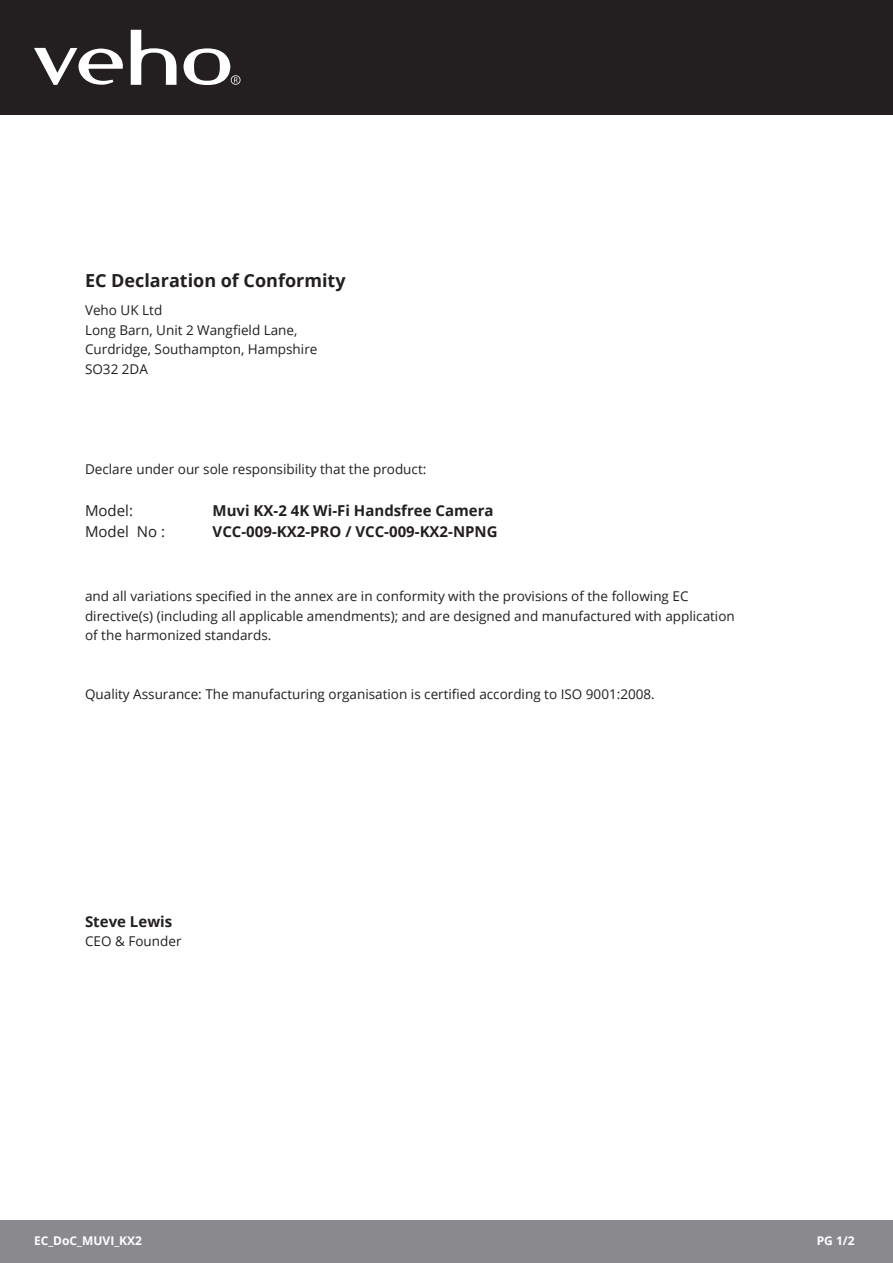
<style>
.page{position:relative;width:893px;height:1263px;background:#fff}
.page>*{position:absolute;margin:0;border:0;box-sizing:border-box;transform-origin:0 0}
.t1{font:700 18px "Open Sans";color:#231f20}
.t2{font:700 15px "Open Sans";color:#231f20}
.t3{font:15px "Open Sans";color:#231f20}
.t4{font:13.5px/19.5px "Open Sans";color:#231f20}
.t5{font:700 12px "Open Sans";color:#fff}
</style>
<div class="page">
<div style="left:0;top:0;width:893px;height:115px;background:#231f20"></div>
<div style="left:0;top:1220px;width:893px;height:43px;background:#8a8a8e"></div>
<svg style="left:34px;top:48px;width:89px;height:37px"></svg>
<svg style="left:131px;top:30px;width:46px;height:55px"></svg>
<svg style="left:183px;top:48px;width:58px;height:37px"></svg>
<p class="t1" style="left:85px;top:268px;width:262px">EC Declaration of Conformity</p>
<p class="t4" style="left:85px;top:300px;width:79px">Veho UK Ltd</p>
<p class="t4" style="left:85px;top:319px;width:214px">Long Barn, Unit 2 Wangfield Lane,</p>
<p class="t4" style="left:85px;top:339px;width:234px">Curdridge, Southampton, Hampshire<br>SO32 2DA</p>
<p class="t4" style="left:85px;top:459px;width:343px">Declare under our sole responsibility that the product:</p>
<p class="t3" style="left:85px;top:500px;width:49px">Model:</p>
<p class="t2" style="left:213px;top:500px;width:282px">Muvi KX-2 4K Wi-Fi Handsfree Camera</p>
<p class="t3" style="left:85px;top:521px;width:82px">Model No :</p>
<p class="t2" style="left:213px;top:521px;width:287px">VCC-009-KX2-PRO / VCC-009-KX2-NPNG</p>
<p class="t4" style="left:85px;top:586px;width:651px">and all variations specified in the annex are in conformity with the provisions of the following EC directive(s) (including all applicable amendments); and are designed and manufactured with application of the harmonized standards.</p>
<p class="t4" style="left:85px;top:684px;width:571px">Quality Assurance: The manufacturing organisation is certified according to ISO 9001:2008.</p>
<p class="t2" style="left:85px;top:911px;width:89px">Steve Lewis</p>
<p class="t4" style="left:85px;top:931px;width:98px">CEO &amp; Founder</p>
<p class="t5" style="left:34px;top:1232px;width:110px">EC_DoC_MUVI_KX2</p>
<p class="t5" style="left:817px;top:1232px;width:40px">PG 1/2</p>
</div>
